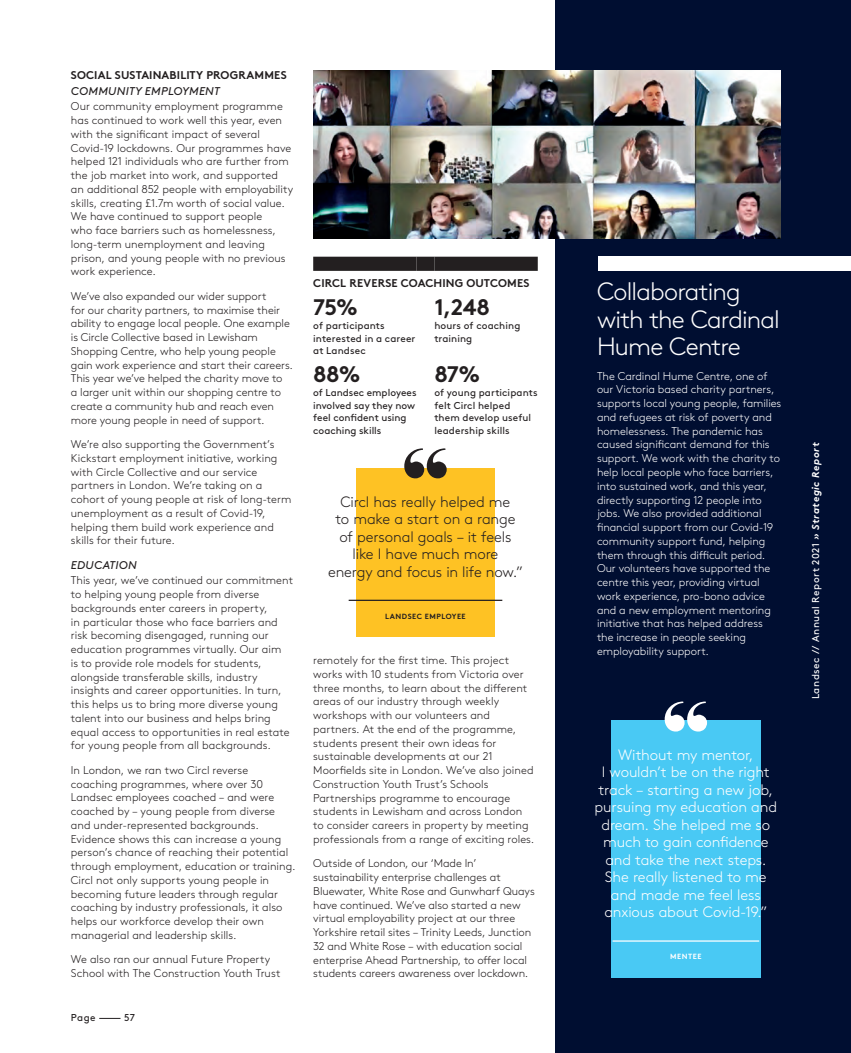
<style>
.page{position:relative;width:851px;height:1053px;background:#fff}
.page>*{position:absolute;margin:0;border:0;box-sizing:border-box;transform-origin:0 0}
._16_Case_study_headi{font:300 25px/27.5px "Brown Std";letter-spacing:-.035em;color:#fff}
._13_Graph_large_figu{font:700 22.5px "Brown Std";color:#231f20}
._41_Quote{font:300 15px/17.5px "Brown Std";letter-spacing:-.01em;color:#fff;text-align:center}
._41_Quote-2{font:300 15px/17.5px "Brown Std";letter-spacing:-.01em;color:#231f20;text-align:center}
._01_Body_copy{font:300 11.25px/13.8px "Brown Std";color:#231f20}
._17_Case_study_text{font:300 11.25px/13.8px "Brown Std";letter-spacing:-.005em;color:#fff}
._10_Subhead_1{font:700 11.25px "Brown Std";letter-spacing:.01em;color:#231f20}
._11_Subhead_2{font:italic 11.25px "Brown Std";letter-spacing:.025em;color:#231f20}
._35_Body_copy_8pt{font:10px/12.5px "Brown Std";letter-spacing:.005em;color:#231f20}
.Section_tabs{font:10px "Brown Std";letter-spacing:.05em;color:#fff}
._42_Quote_name{font:700 7.5px "Brown Std";letter-spacing:.065em;color:#231f20}
._42_Quote_name-2{font:700 7.5px "Brown Std";letter-spacing:.065em;color:#fff}
.s1{font-weight:700;font-style:italic}
</style>
<div class="page">
<div style="left:555px;top:0;width:295px;height:1052px;background:#000e31"></div>
<div style="left:313px;top:257px;width:103px;height:14px;background:#231f20"></div>
<div style="left:416px;top:257px;width:18px;height:14px;background:#231f20"></div>
<div style="left:434px;top:257px;width:103px;height:14px;background:#231f20"></div>
<div style="left:356px;top:468px;width:139px;height:168px;background:#fec224"></div>
<div style="left:611px;top:720px;width:149px;height:257px;background:#49c9f4"></div>
<svg style="left:404px;top:448px;width:42px;height:30px"></svg>
<hr style="left:348px;top:599px;width:154px;height:2px;background:#231f20">
<svg style="left:664px;top:701px;width:43px;height:30px"></svg>
<hr style="left:612px;top:940px;width:147px;height:1px;background:#fff">
<div style="left:598px;top:257px;width:252px;height:14px;background:#fff"></div>
<img style="left:313px;top:71px;width:467px;height:168px">
<svg style="left:99px;top:1018px;width:21px;height:1px"></svg>
<p class="_10_Subhead_1" style="left:71px;top:69px;width:217px">SOCIAL SUSTAINABILITY PROGRAMMES</p>
<p class="_11_Subhead_2" style="left:71px;top:84px;width:150px">COMMUNITY EMPLOYMENT</p>
<p class="_01_Body_copy" style="left:71px;top:100px;width:224px">Our community employment programme has continued to work well this year, even with the significant impact of several Covid-19 lockdowns. Our programmes have helped 121 individuals who are further from the job market into work, and supported an additional 852 people with employability skills, creating £1.7m worth of social value.<br>We have continued to support people<br>who face barriers such as homelessness, long-term unemployment and leaving prison, and young people with no previous work experience.</p>
<p class="_01_Body_copy" style="left:71px;top:289px;width:223px">We’ve also expanded our wider support<br>for our charity partners, to maximise their ability to engage local people. One example is Circle Collective based in Lewisham Shopping Centre, who help young people gain work experience and start their careers.<br>This year we’ve helped the charity move to<br>a larger unit within our shopping centre to create a community hub and reach even more young people in need of support.</p>
<p class="_01_Body_copy" style="left:71px;top:437px;width:222px">We’re also supporting the Government’s Kickstart employment initiative, working with Circle Collective and our service partners in London. We’re taking on a cohort of young people at risk of long-term unemployment as a result of Covid-19, helping them build work experience and skills for their future.</p>
<p class="_11_Subhead_2" style="left:71px;top:558px;width:67px">EDUCATION</p>
<p class="_01_Body_copy" style="left:71px;top:573px;width:224px">This year, we’ve continued our commitment to helping young people from diverse backgrounds enter careers in property,<br>in particular those who face barriers and risk becoming disengaged, running our education programmes virtually. Our aim<br>is to provide role models for students, alongside transferable skills, industry insights and career opportunities. In turn, this helps us to bring more diverse young talent into our business and helps bring equal access to opportunities in real estate for young people from all backgrounds.</p>
<p class="_01_Body_copy" style="left:71px;top:763px;width:226px">In London, we ran two Circl reverse coaching programmes, where over 30<br>Landsec employees coached – and were coached by – young people from diverse and under-represented backgrounds.<br>Evidence shows this can increase a young person’s chance of reaching their potential through employment, education or training.<br>Circl not only supports young people in becoming future leaders through regular coaching by industry professionals, it also helps our workforce develop their own managerial and leadership skills.</p>
<p class="_01_Body_copy" style="left:71px;top:952px;width:211px">We also ran our annual Future Property<br>School with The Construction Youth Trust</p>
<p class="_35_Body_copy_8pt" style="left:71px;top:1011px;width:26px">Page</p>
<p class="_35_Body_copy_8pt" style="left:124px;top:1011px;width:12px">57</p>
<p class="_10_Subhead_1" style="left:313px;top:276px;width:218px">CIRCL REVERSE COACHING OUTCOMES</p>
<p class="_13_Graph_large_figu" style="left:313px;top:293px;width:46px">75%</p>
<p class="_35_Body_copy_8pt" style="left:313px;top:319px;width:104px">of participants interested in a career at Landsec</p>
<p class="_13_Graph_large_figu" style="left:434px;top:293px;width:57px">1,248</p>
<p class="_35_Body_copy_8pt" style="left:434px;top:319px;width:88px">hours of coaching training</p>
<p class="_13_Graph_large_figu" style="left:313px;top:360px;width:49px">88%</p>
<p class="_35_Body_copy_8pt" style="left:313px;top:387px;width:105px">of Landsec employees involved say they now feel confident using coaching skills</p>
<p class="_13_Graph_large_figu" style="left:434px;top:360px;width:47px">87%</p>
<p class="_35_Body_copy_8pt" style="left:434px;top:387px;width:105px">of young participants felt Circl helped them develop useful leadership skills</p>
<p class="_41_Quote-2" style="left:328px;top:493px;width:196px">Circl has really helped me<br>to make a start on a range of personal goals – it feels like I have much more<br>energy and focus in life now.”</p>
<p class="_42_Quote_name" style="left:385px;top:611px;width:82px">LANDSEC EMPLOYEE</p>
<p class="_01_Body_copy" style="left:313px;top:653px;width:222px">remotely for the first time. This project works with 10 students from Victoria over three months, to learn about the different areas of our industry through weekly workshops with our volunteers and partners. At the end of the programme, students present their own ideas for sustainable developments at our 21<br>Moorfields site in London. We’ve also joined Construction Youth Trust’s Schools Partnerships programme to encourage students in Lewisham and across London to consider careers in property by meeting professionals from a range of exciting roles.</p>
<p class="_01_Body_copy" style="left:313px;top:856px;width:223px">Outside of London, our ‘Made In’ sustainability enterprise challenges at Bluewater, White Rose and Gunwharf Quays have continued. We’ve also started a new virtual employability project at our three Yorkshire retail sites – Trinity Leeds, Junction 32 and White Rose – with education social enterprise Ahead Partnership, to offer local students careers awareness over lockdown.</p>
<p class="_16_Case_study_headi" style="left:597px;top:278px;width:184px">Collaborating with the Cardinal<br>Hume Centre</p>
<p class="_17_Case_study_text" style="left:597px;top:369px;width:186px">The Cardinal Hume Centre, one of our Victoria based charity partners, supports local young people, families and refugees at risk of poverty and homelessness. The pandemic has caused significant demand for this support. We work with the charity to help local people who face barriers, into sustained work, and this year, directly supporting 12 people into jobs. We also provided additional financial support from our Covid-19 community support fund, helping them through this difficult period.<br>Our volunteers have supported the centre this year, providing virtual work experience, pro-bono advice and a new employment mentoring initiative that has helped address the increase in people seeking employability support.</p>
<p class="_41_Quote" style="left:594px;top:746px;width:184px">Without my mentor,<br>I wouldn’t be on the right track – starting a new job, pursuing my education and dream. She helped me so much to gain confidence and take the next steps.<br>She really listened to me and made me feel less anxious about Covid-19.”</p>
<p class="_42_Quote_name-2" style="left:670px;top:952px;width:33px">MENTEE</p>
<p class="Section_tabs" style="left:809px;top:699px;width:258px;rotate:-90deg">Landsec // Annual Report 2021 <span class="s1">» Strategic Report</span></p>
</div>
